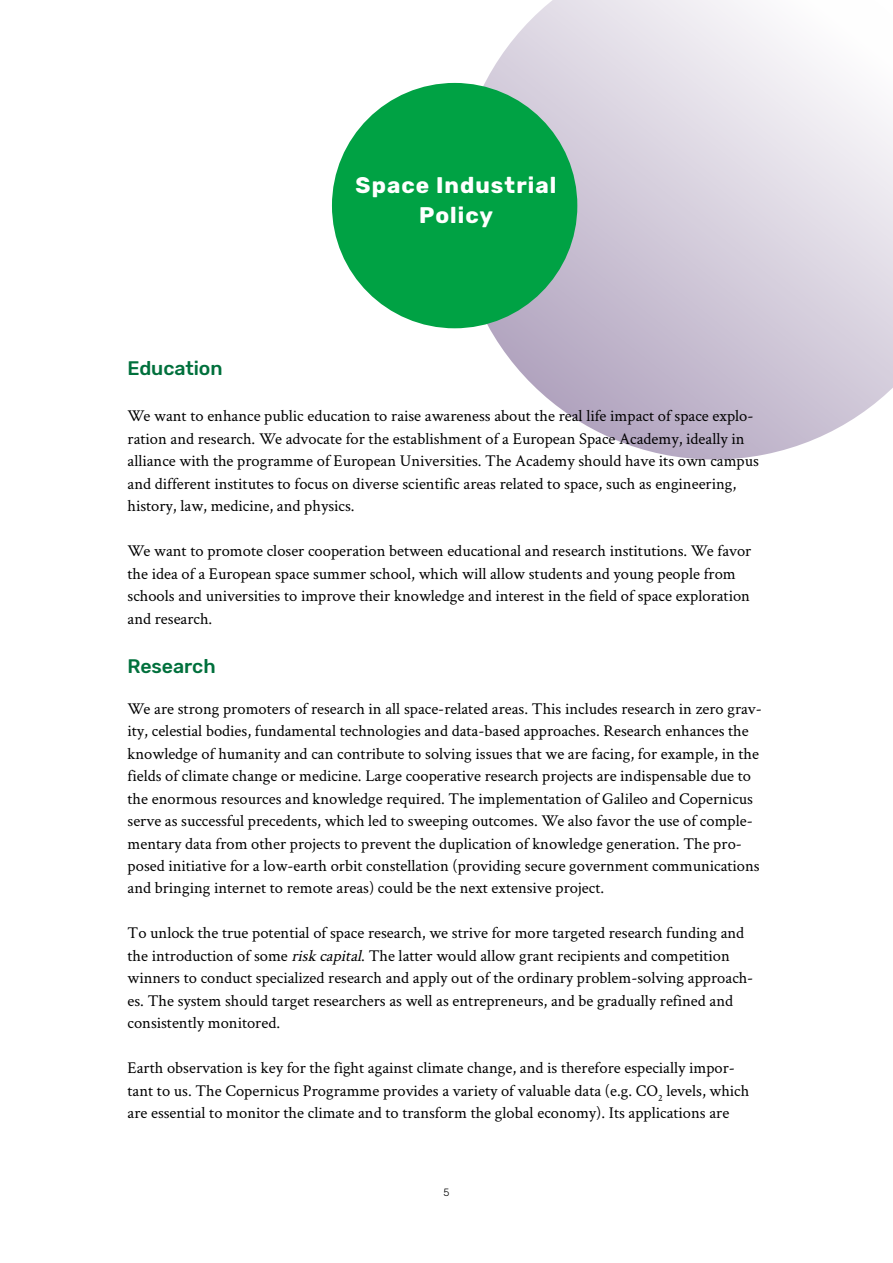
<style>
.page{position:relative;width:893px;height:1263px;background:#fff}
.page>*{position:absolute;margin:0;border:0;box-sizing:border-box;transform-origin:0 0}
.Chapter_name_Rubik_B{font:700 22.5px/30px "Rubik";letter-spacing:.05em;color:#fff;text-align:center}
.Headline_2_Rubik{font:500 19.5px "Rubik";letter-spacing:-.005em;color:#00703c}
.Crimson_Text_Reg_11{font:16.5px/22.5px "Crimson Text";color:#000}
.t1{font:300 10.5px "Rubik";color:#000}
.s1{font-style:italic}
</style>
<div class="page">
<svg style="left:433px;top:0;width:460px;height:460px"></svg>
<div style="left:332px;top:83px;width:245px;height:245px;background:#00a244;border-radius:50%"></div>
<p class="Chapter_name_Rubik_B" style="left:356px;top:171px;width:202px">Space Industrial<br>Policy</p>
<p class="Headline_2_Rubik" style="left:128px;top:357px;width:97px">Education</p>
<p class="Crimson_Text_Reg_11" style="left:128px;top:404px;width:633px">We want to enhance public education to raise awareness about the real life impact of space explo&shy;ration and research. We advocate for the establishment of a European Space Academy, ideally in alliance with the programme of European Universities. The Academy should have its own campus and different institutes to focus on diverse scientific areas related to space, such as engineering, history, law, medicine, and physics.</p>
<p class="Crimson_Text_Reg_11" style="left:128px;top:539px;width:625px">We want to promote closer cooperation between educational and research institutions. We favor the idea of a European space summer school, which will allow students and young people from schools and universities to improve their knowledge and interest in the field of space exploration and research.</p>
<p class="Headline_2_Rubik" style="left:128px;top:654px;width:90px">Research</p>
<p class="Crimson_Text_Reg_11" style="left:128px;top:696px;width:636px">We are strong promoters of research in all space-related areas. This includes research in zero grav&shy;ity, celestial bodies, fundamental technologies and data-based approaches. Research enhances the knowledge of humanity and can contribute to solving issues that we are facing, for example, in the fields of climate change or medicine. Large cooperative research projects are indispensable due to the enormous resources and knowledge required. The implementation of Galileo and Copernicus serve as successful precedents, which led to sweeping outcomes. We also favor the use of comple&shy;mentary data from other projects to prevent the duplication of knowledge generation. The pro&shy;posed initiative for a low-earth orbit constellation (providing secure government communications and bringing internet to remote areas) could be the next extensive project.</p>
<p class="Crimson_Text_Reg_11" style="left:128px;top:921px;width:627px">To unlock the true potential of space research, we strive for more targeted research funding and the introduction of some <span class="s1">riskcapital</span>. The latter would allow grant recipients and competition winners to conduct specialized research and apply out of the ordinary problem-solving approach&shy;es. The system should target researchers as well as entrepreneurs, and be gradually refined and consistently monitored.</p>
<p class="Crimson_Text_Reg_11" style="left:128px;top:1056px;width:623px">Earth observation is key for the fight against climate change, and is therefore especially impor&shy;tant to us. The Copernicus Programme provides a variety of valuable data (e.g. CO<sub>2</sub> levels, which are essential to monitor the climate and to transform the global economy). Its applications are</p>
<p class="t1" style="left:443px;top:1187px;width:8px">5</p>
</div>
